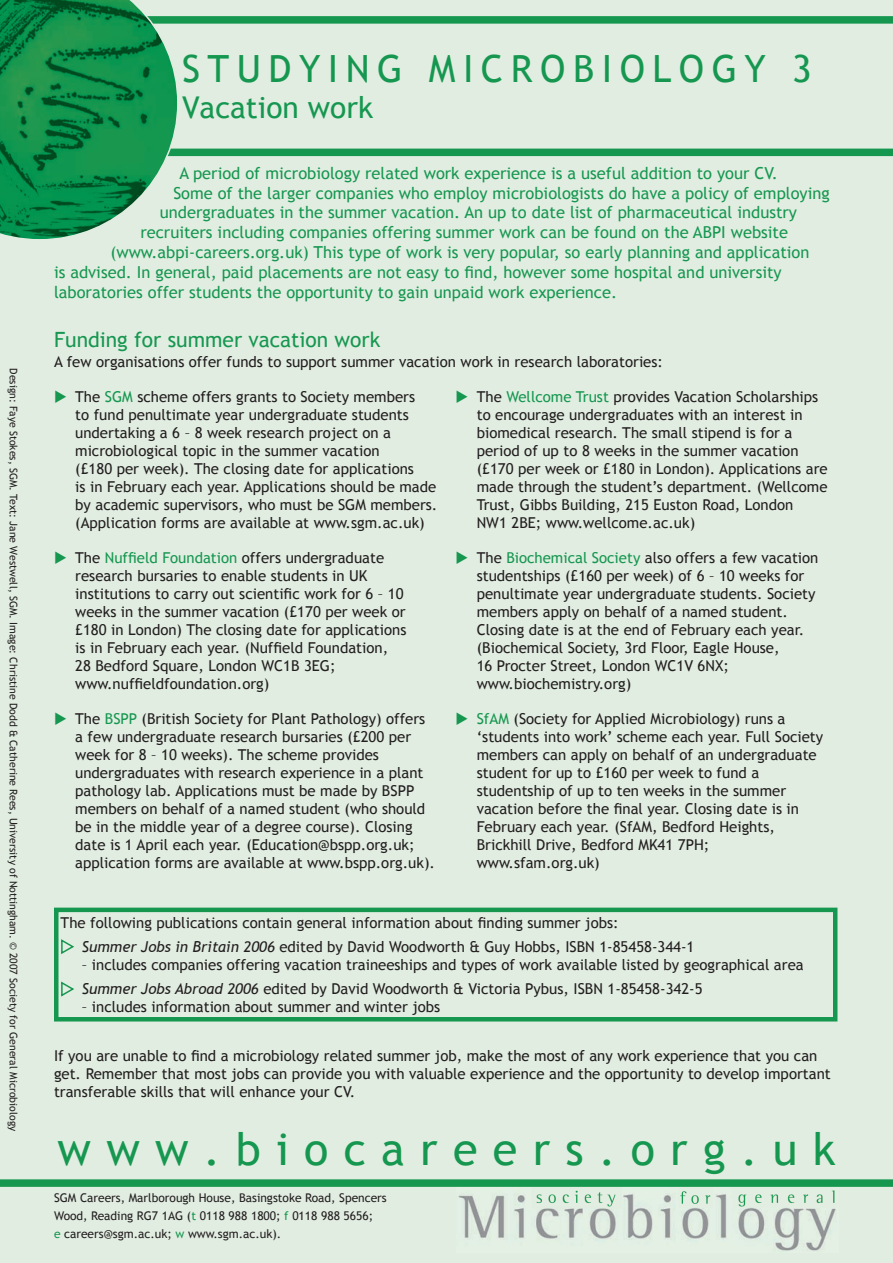
<style>
.page{position:relative;width:893px;height:1263px;background:#fff}
.page>*{position:absolute;margin:0;border:0;box-sizing:border-box;transform-origin:0 0}
.t1{font:45px "Trebuchet MS";letter-spacing:.34em;color:#169750}
.t2{font:37.5px "Trebuchet MS";letter-spacing:.2em;color:#169750}
.t3{font:30px "Trebuchet MS";color:#169750}
.t4{font:21px "Trebuchet MS";color:#169750}
.t5{font:16.5px "Trebuchet MS";color:#169750}
.t6{font:15px/18px "Trebuchet MS";color:#231f20}
.t7{font:12px/18px "Trebuchet MS";color:#231f20}
.t8{font:10.5px "Trebuchet MS";color:#231f20}
.s1{color:#169750}
.s2{font-style:italic}
</style>
<div class="page">
<div style="left:0;top:0;width:893px;height:1179px;background:#e1ede1"></div>
<svg style="left:179px;top:16px;width:714px;height:140px;background:#cbe3d1"></svg>
<svg style="left:0;top:1179px;width:893px;height:84px;background:#c6e1cd"></svg>
<svg style="left:60px;top:938px;width:15px;height:17px"></svg>
<svg style="left:60px;top:980px;width:15px;height:18px"></svg>
<div style="left:54px;top:908px;width:783px;height:113px;border:4px solid #169750"></div>
<img style="left:457px;top:1188px;width:382px;height:64px">
<img style="left:732px;top:1188px;width:107px;height:20px">
<img style="left:679px;top:1188px;width:34px;height:19px">
<img style="left:535px;top:1190px;width:84px;height:15px">
<div style="left:532px;top:1187px;width:90px;height:21px;border:2px solid #e1ede1"></div>
<svg style="left:0;top:0;width:179px;height:241px;background:#2b975d"></svg>
<p class="t8" style="left:20px;top:368px;width:764px;rotate:90deg">Design: Faye Stokes, SGM. Text: Jane Westwell, SGM. Image: Christine Dodd &amp; Catherine Rees, University of Nottingham. © 2007 Society for General Microbiology</p>
<h2 class="t2" style="left:182px;top:46px;width:631px">STUDYING MICROBIOLOGY 3</h2>
<h3 class="t3" style="left:182px;top:89px;width:193px">Vacation work</h3>
<p class="t5" style="left:179px;top:163px;width:600px">A period of microbiology related work experience is a useful addition to your CV.</p>
<p class="t5" style="left:173px;top:183px;width:658px">Some of the larger companies who employ microbiologists do have a policy of employing</p>
<p class="t5" style="left:160px;top:203px;width:639px">undergraduates in the summer vacation. An up to date list of pharmaceutical industry</p>
<p class="t5" style="left:140px;top:223px;width:649px">recruiters including companies offering summer work can be found on the ABPI website</p>
<p class="t5" style="left:110px;top:242px;width:701px">(www.abpi-careers.org.uk) This type of work is very popular, so early planning and application</p>
<p class="t5" style="left:54px;top:262px;width:729px">is advised. In general, paid placements are not easy to find, however some hospital and university</p>
<p class="t5" style="left:54px;top:282px;width:565px">laboratories offer students the opportunity to gain unpaid work experience.</p>
<h3 class="t4" style="left:54px;top:327px;width:328px">Funding for summer vacation work</h3>
<p class="t6" style="left:54px;top:353px;width:610px">A few organisations offer funds to support summer vacation work in research laboratories:</p>
<p class="t6" style="left:75px;top:388px;width:364px;text-indent:-21px"><span class="s1">◆</span> The <span class="s1">SGM</span> scheme offers grants to Society members<br>to fund penultimate year undergraduate students undertaking a 6 – 8 week research project on a microbiological topic in the summer vacation<br>(£180 per week). The closing date for applications<br>is in February each year. Applications should be made by academic supervisors, who must be SGM members. (Application forms are available at www.sgm.ac.uk)</p>
<p class="t6" style="left:75px;top:549px;width:333px;text-indent:-21px"><span class="s1">◆</span> The <span class="s1">Nuffield Foundation</span> offers undergraduate research bursaries to enable students in UK institutions to carry out scientific work for 6 – 10 weeks in the summer vacation (£170 per week or £180 in London) The closing date for applications is in February each year. (Nuffield Foundation, 28 Bedford Square, London WC1B 3EG; www.nuffieldfoundation.org)</p>
<p class="t6" style="left:75px;top:710px;width:361px;text-indent:-21px"><span class="s1">◆</span> The <span class="s1">BSPP</span> (British Society for Plant Pathology) offers a few undergraduate research bursaries (£200 per week for 8 – 10 weeks). The scheme provides undergraduates with research experience in a plant pathology lab. Applications must be made by BSPP members on behalf of a named student (who should be in the middle year of a degree course). Closing date is 1 April each year. (Education@bspp.org.uk; application forms are available at www.bspp.org.uk).</p>
<p class="t6" style="left:477px;top:388px;width:352px;text-indent:-21px"><span class="s1">◆</span> The <span class="s1">Wellcome Trust</span> provides Vacation Scholarships to encourage undergraduates with an interest in biomedical research. The small stipend is for a period of up to 8 weeks in the summer vacation (£170 per week or £180 in London). Applications are made through the student’s department. (Wellcome Trust, Gibbs Building, 215 Euston Road, London<br>NW1 2BE; www.wellcome.ac.uk)</p>
<p class="t6" style="left:477px;top:549px;width:343px;text-indent:-21px"><span class="s1">◆</span> The <span class="s1">Biochemical Society</span> also offers a few vacation studentships (£160 per week) of 6 – 10 weeks for penultimate year undergraduate students. Society members apply on behalf of a named student.<br>Closing date is at the end of February each year. (Biochemical Society, 3rd Floor, Eagle House,<br>16 Procter Street, London WC1V 6NX; www.biochemistry.org)</p>
<p class="t6" style="left:477px;top:710px;width:348px;text-indent:-21px"><span class="s1">◆ SfAM</span> (Society for Applied Microbiology) runs a ‘students into work’ scheme each year. Full Society members can apply on behalf of an undergraduate student for up to £160 per week to fund a studentship of up to ten weeks in the summer vacation before the final year. Closing date is in February each year. (SfAM, Bedford Heights, Brickhill Drive, Bedford MK41 7PH; www.sfam.org.uk)</p>
<p class="t6" style="left:82px;top:910px;width:614px;line-height:24.5px;text-indent:-21px">The following publications contain general information about finding summer jobs:<br><span class="s2">Summer Jobs in Britain 2006</span> edited by David Woodworth &amp; Guy Hobbs, ISBN 1-85458-344-1</p>
<p class="t6" style="left:82px;top:953px;width:723px;line-height:24.5px">– includes companies offering vacation traineeships and types of work available listed by geographical area<br><span class="s2">Summer Jobs Abroad 2006</span> edited by David Woodworth &amp; Victoria Pybus, ISBN 1-85458-342-5</p>
<p class="t6" style="left:82px;top:998px;width:360px">– includes information about summer and winter jobs</p>
<p class="t6" style="left:54px;top:1047px;width:778px">If you are unable to find a microbiology related summer job, make the most of any work experience that you can get. Remember that most jobs can provide you with valuable experience and the opportunity to develop important transferable skills that will enhance your CV.</p>
<h1 class="t1" style="left:58px;top:1122px;width:779px">www.biocareers.org.uk</h1>
<p class="t7" style="left:54px;top:1189px;width:334px">SGM Careers, Marlborough House, Basingstoke Road, Spencers<br>Wood, Reading RG7 1AG (<span class="s1">t</span> 0118 988 1800; <span class="s1">f</span> 0118 988 5656;<br><span class="s1">e</span> careers@sgm.ac.uk; <span class="s1">w</span> www.sgm.ac.uk).</p>
</div>
